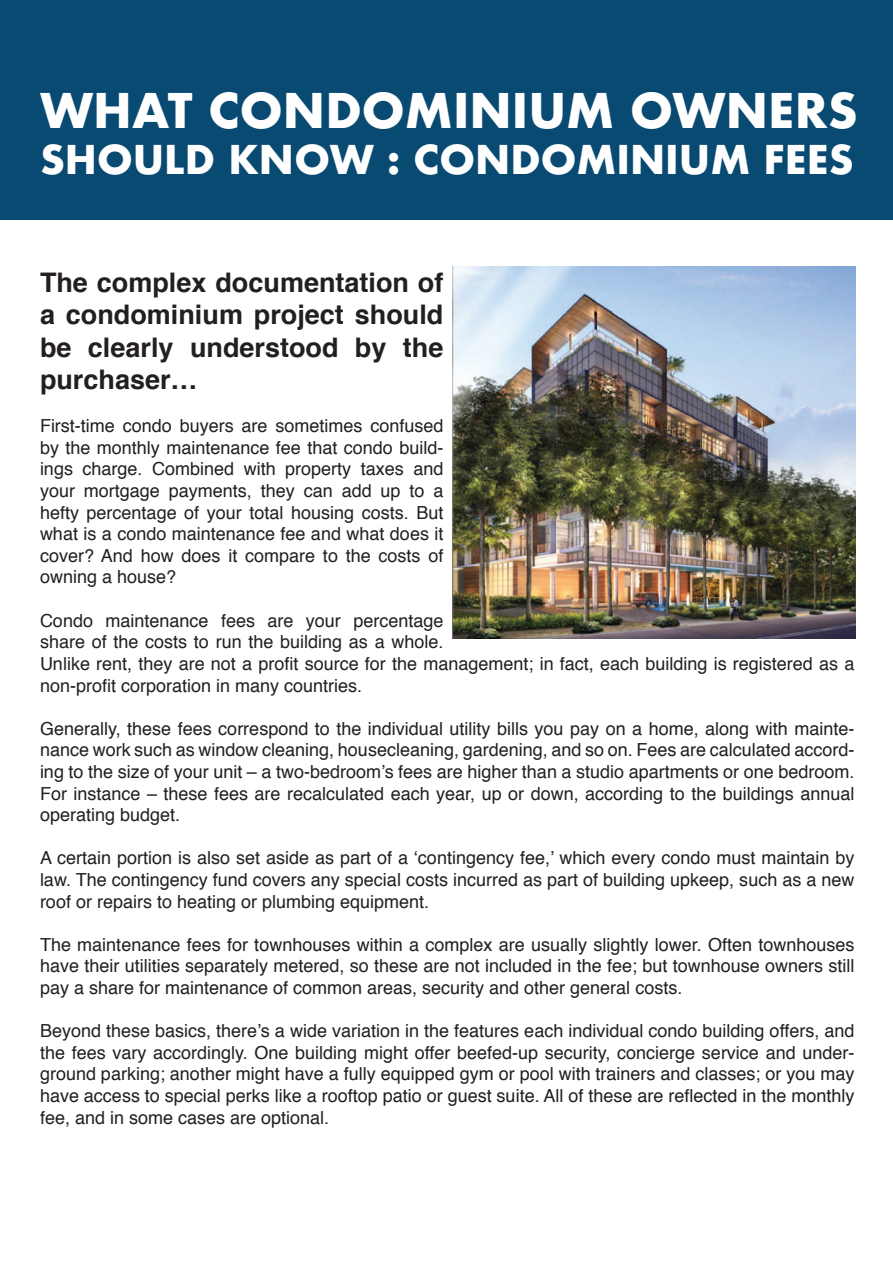
<style>
.page{position:relative;width:893px;height:1263px;background:#fff}
.page>*{position:absolute;margin:0;border:0;box-sizing:border-box;transform-origin:0 0}
.t1{font:700 46.5px "Futura";color:#fff}
.t2{font:700 38.55px "Futura";color:#fff}
.t3{font:700 27px/32.4px "Helvetica";color:#231f20;text-align:justify}
.t4{font:18px/21.6px "Helvetica";color:#231f20;text-align:justify}
</style>
<div class="page">
<div style="left:0;top:0;width:893px;height:219px;background:#084a72"></div>
<img style="left:452px;top:267px;width:403px;height:371px">
<h1 class="t1" style="left:40px;top:77px;width:819px">WHAT CONDOMINIUM OWNERS</h1>
<h2 class="t2" style="left:40px;top:132px;width:815px">SHOULD KNOW : CONDOMINIUM FEES</h2>
<h3 class="t3" style="left:40px;top:266px;width:405px">The complex documentation of a condominium project should be clearly understood by the purchaser…</h3>
<p class="t4" style="left:40px;top:416px;width:405px">First-time condo buyers are sometimes confused by the monthly maintenance fee that condo build&shy;ings charge. Combined with property taxes and your mortgage payments, they can add up to a hefty percentage of your total housing costs. But what is a condo maintenance fee and what does it cover? And how does it compare to the costs of owning a house?</p>
<p class="t4" style="left:40px;top:610px;width:816px;text-align:left">Condo maintenance fees are your percentage<br>share of the costs to run the building as a whole.<br>Unlike rent, they are not a profit source for the management; in fact, each building is registered as a non-profit corporation in many countries.</p>
<p class="t4" style="left:40px;top:718px;width:816px">Generally, these fees correspond to the individual utility bills you pay on a home, along with mainte&shy;nance work such as window cleaning, housecleaning, gardening, and so on. Fees are calculated accord&shy;ing to the size of your unit – a two-bedroom’s fees are higher than a studio apartments or one bedroom.<br>For instance – these fees are recalculated each year, up or down, according to the buildings annual operating budget.</p>
<p class="t4" style="left:40px;top:848px;width:816px">A certain portion is also set aside as part of a ‘contingency fee,’ which every condo must maintain by law. The contingency fund covers any special costs incurred as part of building upkeep, such as a new roof or repairs to heating or plumbing equipment.</p>
<p class="t4" style="left:40px;top:934px;width:816px">The maintenance fees for townhouses within a complex are usually slightly lower. Often townhouses have their utilities separately metered, so these are not included in the fee; but townhouse owners still pay a share for maintenance of common areas, security and other general costs.</p>
<p class="t4" style="left:40px;top:1020px;width:816px">Beyond these basics, there’s a wide variation in the features each individual condo building offers, and the fees vary accordingly. One building might offer beefed-up security, concierge service and under&shy;ground parking; another might have a fully equipped gym or pool with trainers and classes; or you may have access to special perks like a rooftop patio or guest suite. All of these are reflected in the monthly fee, and in some cases are optional.</p>
</div>
